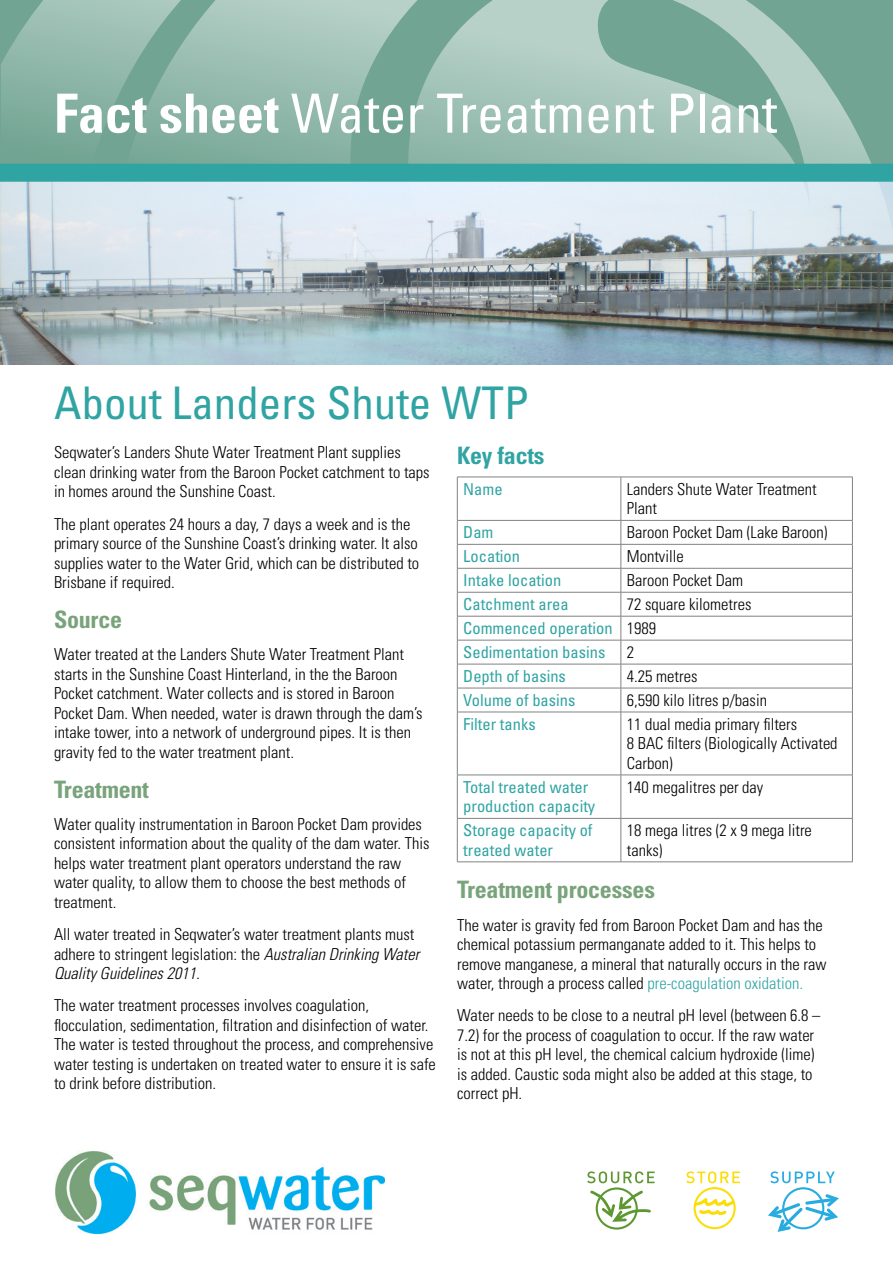
<style>
.page{position:relative;width:893px;height:1263px;background:#fff}
.page>*{position:absolute;margin:0;border:0;box-sizing:border-box;transform-origin:0 0}
.t1{font:condensed 54px "Univers LT Std";color:#fff}
.t2{font:condensed 45px "Univers LT Std";color:#30a4a3}
.Heading_2{font:700 condensed 24px "Univers LT Std";letter-spacing:-.01em;color:#79a37b}
.Body_text{font:700 condensed 24px "Univers LT Std";letter-spacing:-.01em;color:#79a37b}
.t3{font:700 condensed 24px "Univers LT Std";letter-spacing:-.01em;color:#30a4a3}
.Body_text-2{font:300 condensed 16.5px/19.5px "Univers LT Std";color:#000}
.Table_text{font:condensed 16.5px/19.5px "Univers LT Std";color:#30a4a3}
.s1{font-weight:700}
.s2{font-style:italic}
.s3{color:#30a4a3}
</style>
<div class="page">
<img style="left:0;top:182px;width:893px;height:182px">
<svg style="left:1px;top:0;width:892px;height:349px;background:#a0bab6"></svg>
<div style="left:0;top:164px;width:893px;height:18px;background:#30a4a3"></div>
<img style="left:55px;top:1151px;width:330px;height:84px">
<svg style="left:587px;top:1171px;width:68px;height:58px"></svg>
<svg style="left:686px;top:1171px;width:54px;height:58px"></svg>
<svg style="left:768px;top:1171px;width:71px;height:61px"></svg>
<hr style="left:621px;top:477px;width:232px;height:1px;background:#818285">
<hr style="left:852px;top:477px;width:1px;height:43px;background:#818285">
<hr style="left:621px;top:520px;width:232px;height:1px;background:#818285">
<hr style="left:621px;top:544px;width:232px;height:1px;background:#818285">
<hr style="left:621px;top:568px;width:232px;height:1px;background:#818285">
<hr style="left:621px;top:592px;width:232px;height:1px;background:#818285">
<hr style="left:621px;top:616px;width:232px;height:1px;background:#818285">
<hr style="left:621px;top:640px;width:232px;height:1px;background:#818285">
<hr style="left:621px;top:664px;width:232px;height:1px;background:#818285">
<hr style="left:621px;top:688px;width:232px;height:1px;background:#818285">
<svg style="left:852px;top:521px;width:1px;height:191px"></svg>
<hr style="left:621px;top:712px;width:232px;height:1px;background:#818285">
<hr style="left:852px;top:712px;width:1px;height:63px;background:#818285">
<hr style="left:621px;top:775px;width:232px;height:1px;background:#818285">
<hr style="left:852px;top:775px;width:1px;height:43px;background:#818285">
<hr style="left:621px;top:818px;width:232px;height:1px;background:#818285">
<hr style="left:852px;top:818px;width:1px;height:44px;background:#818285">
<hr style="left:621px;top:861px;width:232px;height:1px;background:#818285">
<hr style="left:457px;top:477px;width:164px;height:1px;background:#818285">
<hr style="left:457px;top:477px;width:1px;height:43px;background:#818285">
<hr style="left:621px;top:477px;width:1px;height:43px;background:#818285">
<hr style="left:457px;top:520px;width:164px;height:1px;background:#818285">
<hr style="left:457px;top:544px;width:164px;height:1px;background:#818285">
<hr style="left:457px;top:568px;width:164px;height:1px;background:#818285">
<hr style="left:457px;top:592px;width:164px;height:1px;background:#818285">
<hr style="left:457px;top:616px;width:164px;height:1px;background:#818285">
<hr style="left:457px;top:640px;width:164px;height:1px;background:#818285">
<hr style="left:457px;top:664px;width:164px;height:1px;background:#818285">
<hr style="left:457px;top:688px;width:164px;height:1px;background:#818285">
<svg style="left:457px;top:521px;width:1px;height:191px"></svg>
<svg style="left:621px;top:521px;width:1px;height:191px"></svg>
<hr style="left:457px;top:712px;width:164px;height:1px;background:#818285">
<hr style="left:457px;top:712px;width:1px;height:63px;background:#818285">
<hr style="left:621px;top:712px;width:1px;height:63px;background:#818285">
<hr style="left:457px;top:775px;width:164px;height:1px;background:#818285">
<hr style="left:457px;top:775px;width:1px;height:43px;background:#818285">
<hr style="left:621px;top:775px;width:1px;height:43px;background:#818285">
<hr style="left:457px;top:818px;width:164px;height:1px;background:#818285">
<hr style="left:457px;top:818px;width:1px;height:44px;background:#818285">
<hr style="left:621px;top:818px;width:1px;height:44px;background:#818285">
<hr style="left:457px;top:861px;width:164px;height:1px;background:#818285">
<p class="t1" style="left:54px;top:79px;width:725px"><span class="s1">Fact sheet</span> Water Treatment Plant</p>
<p class="t2" style="left:54px;top:374px;width:476px">About Landers Shute WTP</p>
<p class="Body_text-2" style="left:54px;top:443px;width:377px">Seqwater’s Landers Shute Water Treatment Plant supplies clean drinking water from the Baroon Pocket catchment to taps in homes around the Sunshine Coast.</p>
<p class="Body_text-2" style="left:54px;top:514px;width:367px">The plant operates 24 hours a day, 7 days a week and is the primary source of the Sunshine Coast’s drinking water. It also supplies water to the Water Grid, which can be distributed to Brisbane if required.</p>
<p class="Heading_2" style="left:54px;top:605px;width:70px">Source</p>
<p class="Body_text-2" style="left:54px;top:645px;width:370px">Water treated at the Landers Shute Water Treatment Plant starts in the Sunshine Coast Hinterland, in the the Baroon Pocket catchment. Water collects and is stored in Baroon Pocket Dam. When needed, water is drawn through the dam’s intake tower, into a network of underground pipes. It is then gravity fed to the water treatment plant.</p>
<p class="Body_text" style="left:54px;top:774px;width:96px">Treatment</p>
<p class="Body_text-2" style="left:54px;top:814px;width:377px">Water quality instrumentation in Baroon Pocket Dam provides consistent information about the quality of the dam water. This helps water treatment plant operators understand the raw water quality, to allow them to choose the best methods of treatment.</p>
<p class="Body_text-2" style="left:54px;top:924px;width:367px">All water treated in Seqwater’s water treatment plants must adhere to stringent legislation: the <span class="s2">Australian Drinking Water<br>Quality Guidelines 2011.</span></p>
<p class="Body_text-2" style="left:54px;top:996px;width:383px">The water treatment processes involves coagulation, flocculation, sedimentation, filtration and disinfection of water.<br>The water is tested throughout the process, and comprehensive water testing is undertaken on treated water to ensure it is safe to drink before distribution.</p>
<p class="t3" style="left:457px;top:441px;width:89px">Key facts</p>
<p class="Table_text" style="left:463px;top:479px;width:41px">Name</p>
<p class="Body_text-2" style="left:627px;top:479px;width:191px">Landers Shute Water Treatment<br>Plant</p>
<p class="Table_text" style="left:463px;top:522px;width:32px">Dam</p>
<p class="Body_text-2" style="left:627px;top:523px;width:202px">Baroon Pocket Dam (Lake Baroon)</p>
<p class="Table_text" style="left:463px;top:546px;width:58px">Location</p>
<p class="Body_text-2" style="left:627px;top:547px;width:58px">Montville</p>
<p class="Table_text" style="left:463px;top:570px;width:100px">Intake location</p>
<p class="Body_text-2" style="left:627px;top:571px;width:118px">Baroon Pocket Dam</p>
<p class="Table_text" style="left:463px;top:594px;width:107px">Catchment area</p>
<p class="Body_text-2" style="left:627px;top:595px;width:126px">72 square kilometres</p>
<p class="Table_text" style="left:463px;top:618px;width:151px">Commenced operation</p>
<p class="Body_text-2" style="left:627px;top:619px;width:31px">1989</p>
<p class="Table_text" style="left:463px;top:642px;width:144px">Sedimentation basins</p>
<p class="Body_text-2" style="left:627px;top:642px;width:9px">2</p>
<p class="Table_text" style="left:463px;top:666px;width:104px">Depth of basins</p>
<p class="Body_text-2" style="left:627px;top:666px;width:72px">4.25 metres</p>
<p class="Table_text" style="left:463px;top:690px;width:114px">Volume of basins</p>
<p class="Body_text-2" style="left:627px;top:690px;width:142px">6,590 kilo litres p/basin</p>
<p class="Table_text" style="left:463px;top:714px;width:74px">Filter tanks</p>
<p class="Body_text-2" style="left:627px;top:714px;width:212px">11 dual media primary filters<br>8 BAC filters (Biologically Activated<br>Carbon)</p>
<p class="Table_text" style="left:463px;top:777px;width:133px">Total treated water production capacity</p>
<p class="Body_text-2" style="left:627px;top:777px;width:138px">140 megalitres per day</p>
<p class="Table_text" style="left:463px;top:820px;width:131px">Storage capacity of treated water</p>
<p class="Body_text-2" style="left:627px;top:821px;width:187px">18 mega litres (2 x 9 mega litre tanks)</p>
<p class="Heading_2" style="left:457px;top:875px;width:199px">Treatment processes</p>
<p class="Body_text-2" style="left:457px;top:915px;width:371px">The water is gravity fed from Baroon Pocket Dam and has the chemical potassium permanganate added to it. This helps to remove manganese, a mineral that naturally occurs in the raw water, through a process called <span class="s3">pre-coagulation oxidation.</span></p>
<p class="Body_text-2" style="left:457px;top:1006px;width:365px">Water needs to be close to a neutral pH level (between 6.8 – 7.2) for the process of coagulation to occur. If the raw water is not at this pH level, the chemical calcium hydroxide (lime) is added. Caustic soda might also be added at this stage, to correct pH.</p>
</div>
